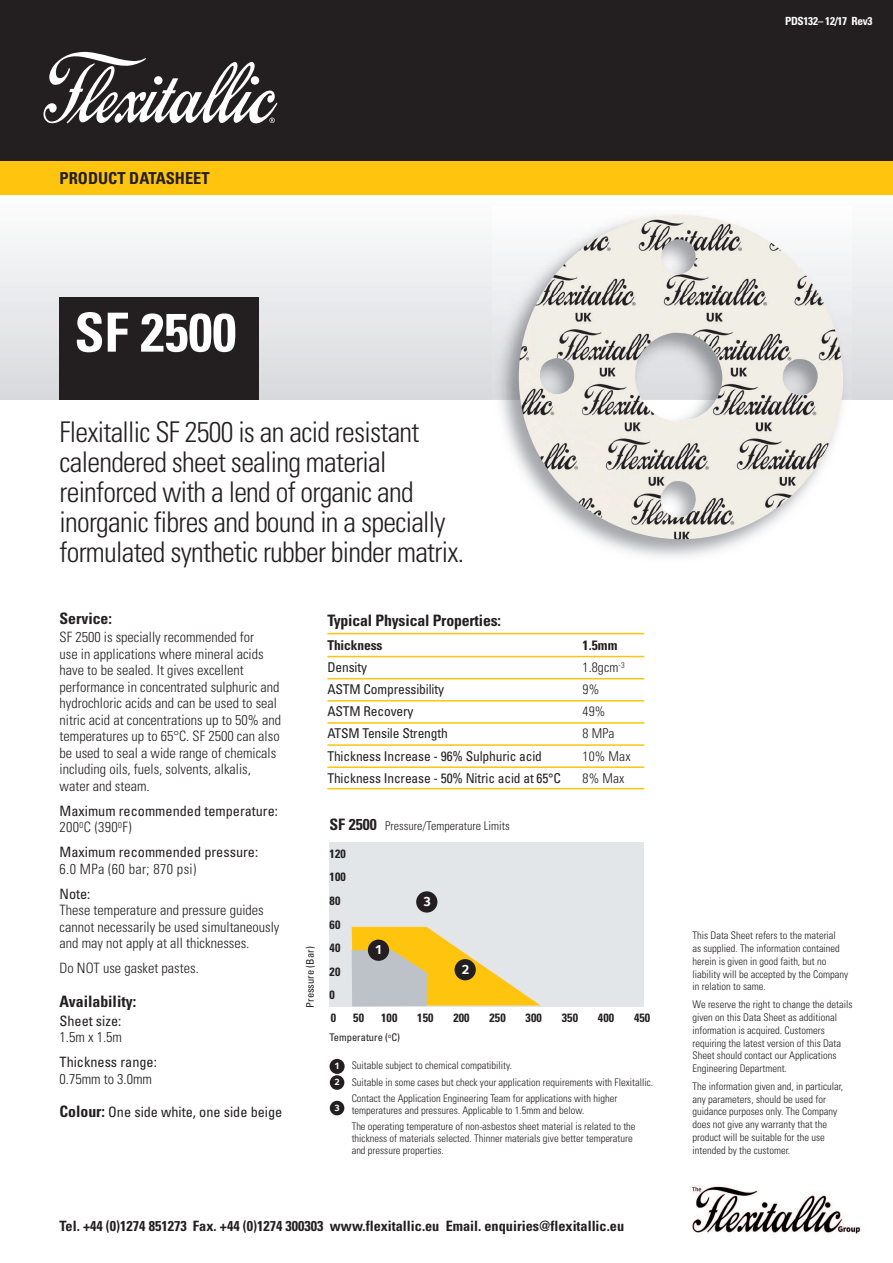
<style>
.page{position:relative;width:893px;height:1263px;background:#fff}
.page>*{position:absolute;margin:0;border:0;box-sizing:border-box;transform-origin:0 0}
.t1{font:700 condensed 54px "Univers LT Std";color:#fff}
.t2{font:300 condensed 28.5px/30px "Univers LT Std";letter-spacing:-.025em;color:#231f20}
.t3{font:700 condensed 16.5px "Univers LT Std";color:#231f20}
.t4{font:700 condensed 15.75px "Univers LT Std";letter-spacing:-.01em;color:#231f20}
.t5{font:300 condensed 14.25px/16.5px "Univers LT Std";color:#231f20}
.t6{font:condensed 14.25px/16.5px "Univers LT Std";color:#231f20}
.t7{font:700 condensed 14.25px "Univers LT Std";color:#231f20}
.t8{font:300 condensed 14.25px "Univers LT Std";letter-spacing:.025em;color:#231f20}
.t9{font:condensed 13.5px "Univers LT Std";letter-spacing:-.01em;color:#231f20}
.t10{font:300 condensed 13.5px "Univers LT Std";letter-spacing:.01em;color:#231f20}
.t11{font:700 condensed 13.5px "Univers LT Std";letter-spacing:-.01em;color:#231f20}
.t12{font:700 13.5px "Foundry Sterling";color:#fff}
.t13{font:700 condensed 12px/23.5px "Univers LT Std";letter-spacing:.01em;color:#231f20}
.t14{font:300 condensed 12px "Univers LT Std";color:#231f20}
.t15{font:700 condensed 11.25px "Univers LT Std";letter-spacing:-.025em;color:#fff}
.t16{font:300 condensed 10.5px/12.8px "Univers LT Std";color:#231f20}
.t17{font:condensed 10.5px "Univers LT Std";color:#231f20}
.t18{font:700 9.6px "Foundry Sterling";color:#fff}
.t19{font:700 9.3px "Foundry Sterling";color:#fff}
.s1{font-weight:300}
.s2{font-weight:700;font-size:15.75px}
</style>
<div class="page">
<div style="left:0;top:0;width:893px;height:162px;background:#231f20"></div>
<div style="left:0;top:162px;width:893px;height:34px;background:#fec40e"></div>
<svg style="left:44px;top:52px;width:233px;height:71px"></svg>
<img style="left:690px;top:1185px;width:172px;height:52px">
<div style="left:0;top:196px;width:893px;height:204px;background:linear-gradient(to bottom,#fdfefe,#d8d9dc)"></div>
<div style="left:60px;top:298px;width:199px;height:102px;background:#231f20"></div>
<hr style="left:327px;top:633px;width:317px;height:1px;background:#fec40e">
<hr style="left:327px;top:656px;width:317px;height:1px;background:#fec40e">
<hr style="left:327px;top:678px;width:317px;height:1px;background:#fec40e">
<hr style="left:327px;top:700px;width:317px;height:1px;background:#fec40e">
<hr style="left:327px;top:722px;width:317px;height:2px;background:#fec40e">
<hr style="left:327px;top:744px;width:317px;height:2px;background:#fec40e">
<hr style="left:327px;top:766px;width:317px;height:2px;background:#fec40e">
<hr style="left:327px;top:788px;width:317px;height:1px;background:#fec40e">
<div style="left:330px;top:842px;width:314px;height:164px;background:#e3e6e9"></div>
<div style="left:330px;top:1059px;width:15px;height:15px;background:#231f20;border-radius:50%"></div>
<div style="left:330px;top:1075px;width:14px;height:15px;background:#231f20;border-radius:50%"></div>
<div style="left:330px;top:1101px;width:14px;height:14px;background:#231f20;border-radius:50%"></div>
<img style="left:493px;top:207px;width:358px;height:350px">
<img style="left:519px;top:215px;width:324px;height:324px">
<svg style="left:352px;top:927px;width:189px;height:79px"></svg>
<div style="left:416px;top:891px;width:21px;height:21px;background:#231f20;border-radius:50%"></div>
<div style="left:455px;top:959px;width:21px;height:21px;background:#231f20;border-radius:50%"></div>
<div style="left:368px;top:939px;width:21px;height:22px;background:#231f20;border-radius:50%"></div>
<p class="t15" style="left:785px;top:17px;width:89px">PDS132– 12/17 Rev3</p>
<h3 class="t3" style="left:60px;top:172px;width:152px">PRODUCT DATASHEET</h3>
<h1 class="t1" style="left:74px;top:313px;width:163px">SF 2500</h1>
<h2 class="t2" style="left:60px;top:419px;width:406px">Flexitallic SF 2500 is an acid resistant calendered sheet sealing material reinforced with a lend of organic and inorganic fibres and bound in a specially formulated synthetic rubber binder matrix.</h2>
<h3 class="t4" style="left:60px;top:612px;width:54px">Service:</h3>
<p class="t5" style="left:60px;top:630px;width:223px">SF 2500 is specially recommended for<br>use in applications where mineral acids have to be sealed. It gives excellent performance in concentrated sulphuric and hydrochloric acids and can be used to seal nitric acid at concentrations up to 50% and temperatures up to 65°C. SF 2500 can also be used to seal a wide range of chemicals including oils, fuels, solvents, alkalis, water and steam.</p>
<h3 class="t6" style="left:60px;top:804px;width:220px">Maximum recommended temperature:<br><span class="s1">200</span><sup>0</sup><span class="s1">C (390</span><sup>0</sup><span class="s1">F)</span></h3>
<h3 class="t6" style="left:60px;top:845px;width:200px">Maximum recommended pressure:</h3>
<h3 class="t8" style="left:60px;top:864px;width:138px">6.0 MPa (60 bar; 870 psi)</h3>
<h3 class="t6" style="left:60px;top:887px;width:32px">Note:</h3>
<h3 class="t5" style="left:60px;top:903px;width:221px">These temperature and pressure guides cannot necessarily be used simultaneously and may not apply at all thicknesses.</h3>
<h3 class="t5" style="left:60px;top:961px;width:141px">Do NOT use gasket pastes.</h3>
<h3 class="t4" style="left:60px;top:995px;width:78px">Availability:</h3>
<h3 class="t6" style="left:60px;top:1013px;width:63px">Sheet size:</h3>
<h3 class="t5" style="left:60px;top:1030px;width:64px">1.5m x 1.5m</h3>
<h3 class="t6" style="left:60px;top:1055px;width:99px">Thickness range:</h3>
<h3 class="t5" style="left:60px;top:1071px;width:94px">0.75mm to 3.0mm</h3>
<h3 class="t6" style="left:60px;top:1105px;width:224px"><span class="s2">Colour:</span> One side white, one side beige</h3>
<p class="t17" style="left:306px;top:1008px;width:63px;rotate:-90deg">Pressure (Bar)</p>
<h3 class="t4" style="left:327px;top:614px;width:175px">Typical Physical Properties:</h3>
<p class="t11" style="left:327px;top:640px;width:57px">Thickness</p>
<p class="t11" style="left:583px;top:640px;width:37px">1.5mm</p>
<p class="t9" style="left:327px;top:662px;width:41px">Density</p>
<p class="t10" style="left:583px;top:662px;width:44px">1.8gcm<sup>-3</sup></p>
<p class="t9" style="left:327px;top:684px;width:118px">ASTM Compressibility</p>
<p class="t10" style="left:583px;top:684px;width:18px">9%</p>
<p class="t9" style="left:327px;top:706px;width:88px">ASTM Recovery</p>
<p class="t10" style="left:583px;top:706px;width:24px">49%</p>
<p class="t9" style="left:327px;top:729px;width:122px">ATSM Tensile Strength</p>
<p class="t10" style="left:583px;top:729px;width:34px">8 MPa</p>
<p class="t9" style="left:327px;top:751px;width:216px">Thickness Increase - 96% Sulphuric acid</p>
<p class="t10" style="left:583px;top:751px;width:50px">10% Max</p>
<p class="t9" style="left:327px;top:773px;width:235px">Thickness Increase - 50% Nitric acid at 65°C</p>
<p class="t10" style="left:583px;top:773px;width:43px">8% Max</p>
<p class="t14" style="left:330px;top:821px;width:182px"><span class="s2">SF 2500</span> Pressure/Temperature Limits</p>
<p class="t13" style="left:330px;top:843px;width:18px">120<br>100<br>80<br>60<br>40<br>20<br>0<br>0</p>
<p class="t12" style="left:423px;top:896px;width:10px">3</p>
<p class="t12" style="left:374px;top:944px;width:10px">1</p>
<p class="t12" style="left:461px;top:964px;width:10px">2</p>
<p class="t13" style="left:353px;top:1007px;width:12px">50</p>
<p class="t13" style="left:381px;top:1007px;width:18px">100</p>
<p class="t13" style="left:417px;top:1007px;width:18px">150</p>
<p class="t13" style="left:453px;top:1007px;width:18px">200</p>
<p class="t13" style="left:489px;top:1007px;width:18px">250</p>
<p class="t13" style="left:526px;top:1007px;width:18px">300</p>
<p class="t13" style="left:562px;top:1007px;width:18px">350</p>
<p class="t13" style="left:598px;top:1007px;width:18px">400</p>
<p class="t13" style="left:634px;top:1007px;width:18px">450</p>
<p class="t16" style="left:352px;top:1058px;width:303px;line-height:16.2px">Suitable subject to chemical compatibility.<br>Suitable in some cases but check your application requirements with Flexitallic.<br>Contact the Application Engineering Team for applications with higher</p>
<p class="t16" style="left:352px;top:1103px;width:285px;line-height:16.2px">temperatures and pressures. Applicable to 1.5mm and below.<br>The operating temperature of non-asbestos sheet material is related to the</p>
<p class="t16" style="left:352px;top:1133px;width:283px;line-height:12px">thickness of materials selected. Thinner materials give better temperature and pressure properties.</p>
<p class="t17" style="left:330px;top:1033px;width:72px">Temperature (<sup>o</sup>C)</p>
<p class="t18" style="left:334px;top:1062px;width:8px">1</p>
<p class="t19" style="left:334px;top:1078px;width:7px">2</p>
<p class="t19" style="left:334px;top:1104px;width:7px">3</p>
<h3 class="t7" style="left:60px;top:1220px;width:566px">Tel. +44 (0)1274 851273 Fax. +44 (0)1274 300303 www.flexitallic.eu Email. enquiries@flexitallic.eu</h3>
<p class="t16" style="left:692px;top:930px;width:157px">This Data Sheet refers to the material<br>as supplied. The information contained herein is given in good faith, but no liability will be accepted by the Company in relation to same.</p>
<p class="t16" style="left:692px;top:999px;width:162px">We reserve the right to change the details given on this Data Sheet as additional information is acquired. Customers requiring the latest version of this Data Sheet should contact our Applications Engineering Department.</p>
<p class="t16" style="left:692px;top:1081px;width:152px">The information given and, in particular, any parameters, should be used for guidance purposes only. The Company does not give any warranty that the product will be suitable for the use intended by the customer.</p>
</div>
